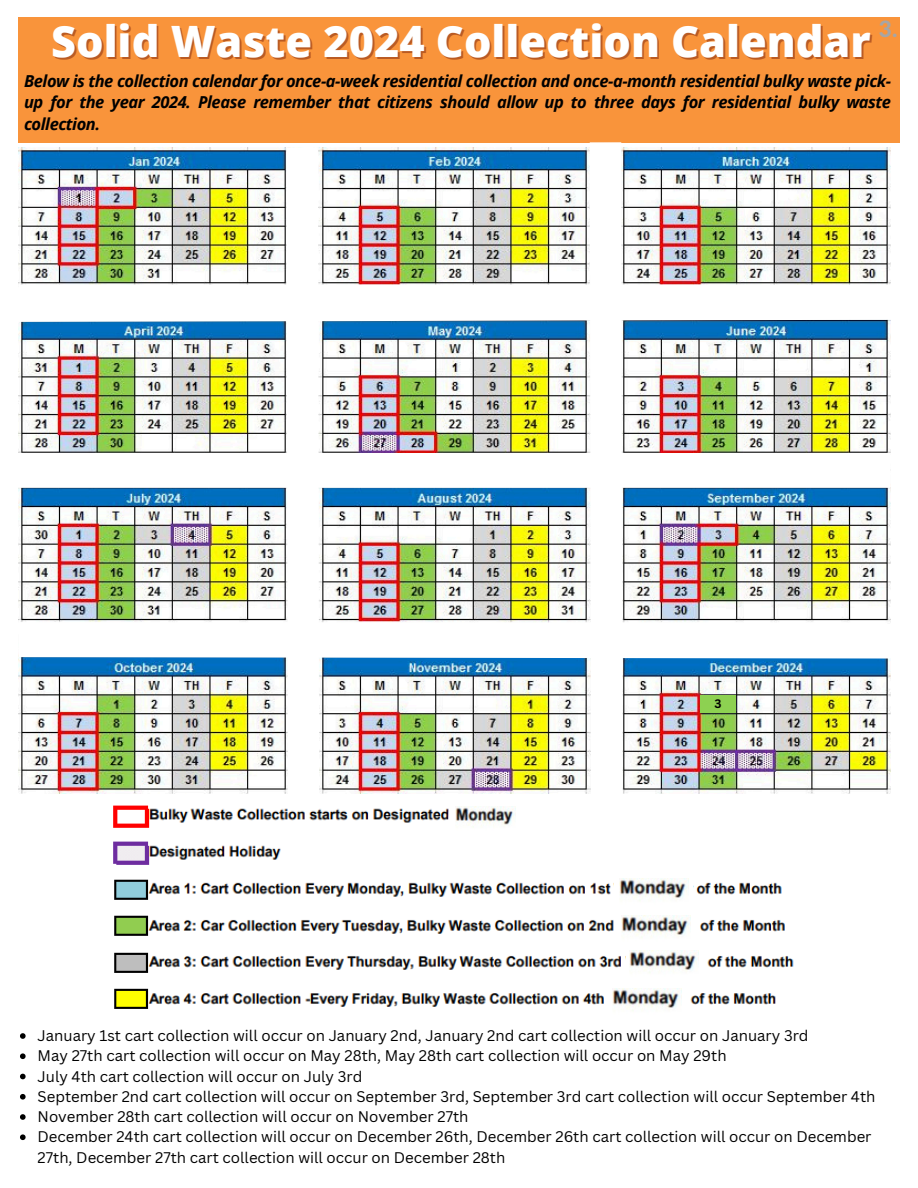
<style>
.page{position:relative;width:918px;height:1188px;background:#fff}
.page>*{position:absolute;margin:0;border:0;box-sizing:border-box;transform-origin:0 0}
.t1{font:800 43.2px "Open Sans";color:#fff}
.t2{font:800 22.5px "Lato Latin";color:#a6a6a6}
.t3{font:italic 700 16.5px/21.3px "Open Sans";letter-spacing:-.03em;color:#000;text-align:justify}
.t4{font:15px/20.2px "Canva Sans";color:#000}
.t5{font:700 12px "Canva Sans";color:#000}
</style>
<div class="page">
<div style="left:19px;top:17px;width:880px;height:125px;background:#f9943b"></div>
<img style="left:19px;top:148px;width:871px;height:645px">
<img style="left:18px;top:267px;width:873px;height:72px">
<div style="left:19px;top:285px;width:880px;height:9px;background:#fff"></div>
<img style="left:18px;top:605px;width:873px;height:71px">
<div style="left:18px;top:622px;width:869px;height:9px;background:#fff"></div>
<div style="left:18px;top:453px;width:873px;height:35px;background:#fff"></div>
<svg style="left:271px;top:142px;width:64px;height:652px"></svg>
<svg style="left:574px;top:142px;width:64px;height:652px"></svg>
<img style="left:113px;top:805px;width:681px;height:204px">
<svg style="left:421px;top:784px;width:180px;height:61px"></svg>
<div style="left:614px;top:879px;width:79px;height:26px;background:#fff"></div>
<div style="left:626px;top:953px;width:79px;height:26px;background:#fff"></div>
<div style="left:605px;top:985px;width:83px;height:26px;background:#fff"></div>
<div style="left:614px;top:915px;width:84px;height:25px;background:#fff"></div>
<img style="left:619px;top:879px;width:68px;height:22px">
<img style="left:622px;top:915px;width:68px;height:26px">
<img style="left:630px;top:951px;width:68px;height:22px">
<img style="left:612px;top:988px;width:68px;height:23px">
<img style="left:456px;top:807px;width:59px;height:24px">
<div style="left:700px;top:695px;width:36px;height:17px;background:#8dd151"></div>
<svg style="left:20px;top:1033px;width:6px;height:6px"></svg>
<svg style="left:20px;top:1053px;width:6px;height:6px"></svg>
<svg style="left:20px;top:1074px;width:6px;height:5px"></svg>
<svg style="left:20px;top:1094px;width:6px;height:6px"></svg>
<svg style="left:20px;top:1114px;width:6px;height:6px"></svg>
<svg style="left:20px;top:1134px;width:6px;height:6px"></svg>
<p class="t2" style="left:879px;top:19px;width:20px">3.</p>
<p class="t1" style="left:51px;top:11px;width:821px">Solid Waste 2024 Collection Calendar</p>
<p class="t3" style="left:24px;top:70px;width:868px">Below is the collection calendar for once-a-week residential collection and once-a-month residential bulky waste pick&shy;up for the year 2024. Please remember that citizens should allow up to three days for residential bulky waste collection.</p>
<p class="t5" style="left:714px;top:695px;width:9px">3</p>
<p class="t4" style="left:38px;top:1025px;width:772px">January 1st cart collection will occur on January 2nd, January 2nd cart collection will occur on January 3rd</p>
<p class="t4" style="left:38px;top:1045px;width:691px">May 27th cart collection will occur on May 28th, May 28th cart collection will occur on May 29th</p>
<p class="t4" style="left:38px;top:1066px;width:326px">July 4th cart collection will occur on July 3rd</p>
<p class="t4" style="left:38px;top:1086px;width:839px">September 2nd cart collection will occur on September 3rd, September 3rd cart collection will occur September 4th</p>
<p class="t4" style="left:38px;top:1106px;width:432px">November 28th cart collection will occur on November 27th</p>
<p class="t4" style="left:38px;top:1126px;width:835px">December 24th cart collection will occur on December 26th, December 26th cart collection will occur on December<br>27th, December 27th cart collection will occur on December 28th</p>
</div>
